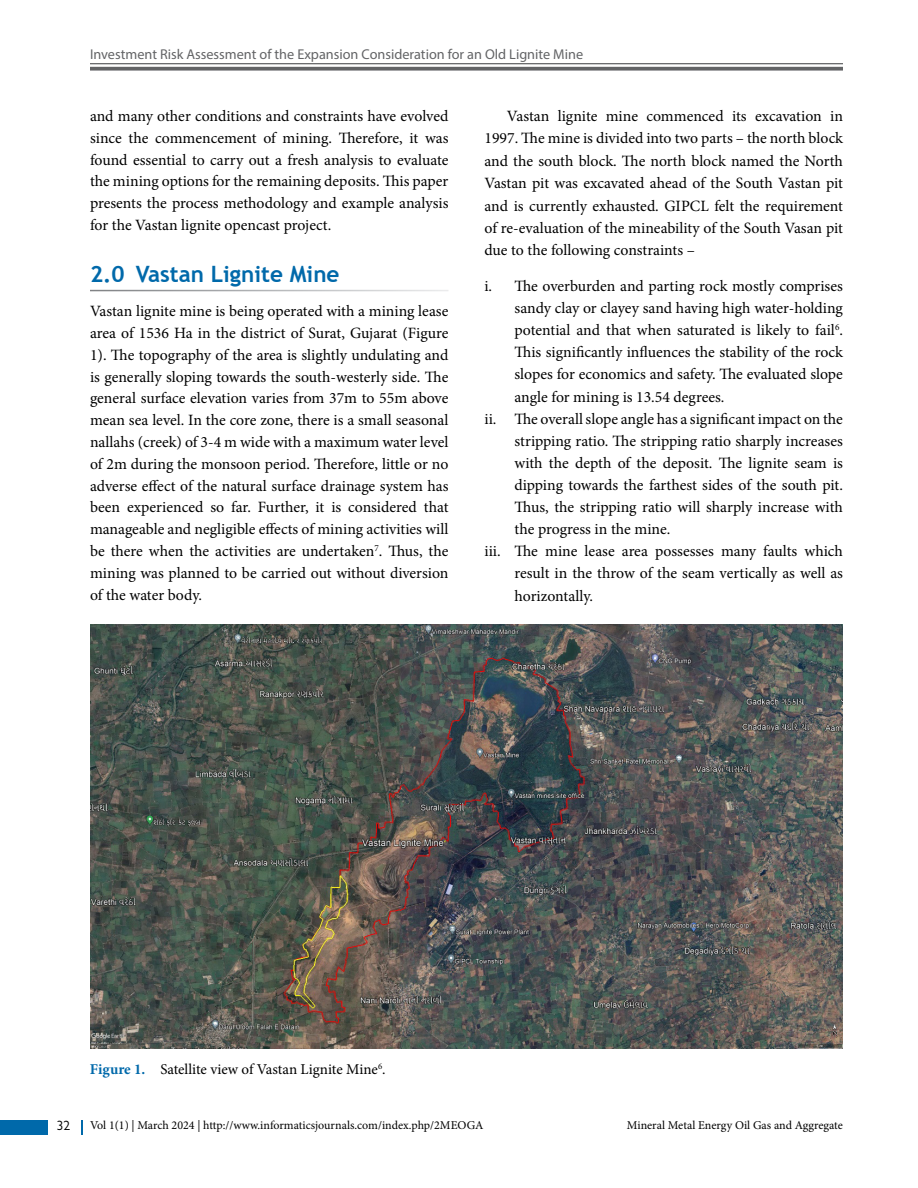
<style>
.page{position:relative;width:918px;height:1188px;background:#fff}
.page>*{position:absolute;margin:0;border:0;box-sizing:border-box;transform-origin:0 0}
.t1{font:700 22.5px "Trebuchet MS";color:#0069aa}
.t2{font:15.75px/21.8px "Minion Pro";color:#000;text-align:justify}
.t3{font:15px "Minion Pro";letter-spacing:-.005em;color:#000}
.t4{font:14.25px "Myriad Pro";color:#636466}
.t5{font:13.5px "Gill Sans";color:#000}
.t6{font:12px "Minion Pro";color:#000}
.t7{font:12px "Minion Pro";color:#000101}
.s1{font-weight:700;color:#0069aa}
</style>
<div class="page">
<hr style="left:90px;top:63px;width:753px;height:1px;background:#636466">
<svg style="left:90px;top:67px;width:753px;height:4px;fill:#636466"></svg>
<div style="left:0;top:1120px;width:47px;height:15px;background:#0069aa"></div>
<svg style="left:81px;top:1120px;width:1px;height:15px"></svg>
<img style="left:90px;top:625px;width:753px;height:423px">
<p class="t4" style="left:90px;top:45px;width:495px">Investment Risk Assessment of the Expansion Consideration for an Old Lignite Mine</p>
<p class="t2" style="left:90px;top:105px;width:360px">and many other conditions and constraints have evolved since the commencement of mining. Therefore, it was found essential to carry out a fresh analysis to evaluate the mining options for the remaining deposits. This paper presents the process methodology and example analysis for the Vastan lignite opencast project.</p>
<h1 class="t1" style="left:90px;top:260px;width:251px">2.0 Vastan Lignite Mine</h1>
<p class="t2" style="left:90px;top:300px;width:360px">Vastan lignite mine is being operated with a mining lease area of 1536 Ha in the district of Surat, Gujarat (Figure 1). The topography of the area is slightly undulating and is generally sloping towards the south-westerly side. The general surface elevation varies from 37m to 55m above mean sea level. In the core zone, there is a small seasonal nallahs (creek) of 3-4 m wide with a maximum water level of 2m during the monsoon period. Therefore, little or no adverse effect of the natural surface drainage system has been experienced so far. Further, it is considered that manageable and negligible effects of mining activities will be there when the activities are undertaken<sup>7</sup>. Thus, the mining was planned to be carried out without diversion of the water body.</p>
<p class="t2" style="left:484px;top:105px;width:360px;line-height:22.4px;text-indent:23px">Vastan lignite mine commenced its excavation in 1997. The mine is divided into two parts – the north block and the south block. The north block named the North Vastan pit was excavated ahead of the South Vastan pit and is currently exhausted. GIPCL felt the requirement of re-evaluation of the mineability of the South Vasan pit due to the following constraints –</p>
<p class="t2" style="left:484px;top:275px;width:360px">i. The overburden and parting rock mostly comprises</p>
<p class="t2" style="left:514px;top:297px;width:330px">sandy clay or clayey sand having high water-holding</p>
<p class="t2" style="left:514px;top:319px;width:330px">potential and that when saturated is likely to fail<sup>6</sup>.</p>
<p class="t2" style="left:515px;top:342px;width:330px">This significantly influences the stability of the rock</p>
<p class="t2" style="left:515px;top:364px;width:330px">slopes for economics and safety. The evaluated slope</p>
<p class="t2" style="left:515px;top:386px;width:212px">angle for mining is 13.54 degrees.</p>
<p class="t2" style="left:484px;top:408px;width:360px">ii. The overall slope angle has a significant impact on the</p>
<p class="t2" style="left:515px;top:430px;width:330px">stripping ratio. The stripping ratio sharply increases</p>
<p class="t2" style="left:515px;top:452px;width:330px">with the depth of the deposit. The lignite seam is</p>
<p class="t2" style="left:515px;top:474px;width:330px">dipping towards the farthest sides of the south pit.</p>
<p class="t2" style="left:515px;top:496px;width:330px">Thus, the stripping ratio will sharply increase with</p>
<p class="t2" style="left:515px;top:518px;width:157px">the progress in the mine.</p>
<p class="t2" style="left:484px;top:541px;width:360px">iii. The mine lease area possesses many faults which</p>
<p class="t2" style="left:515px;top:563px;width:330px">result in the throw of the seam vertically as well as</p>
<p class="t2" style="left:515px;top:585px;width:80px">horizontally.</p>
<p class="t3" style="left:90px;top:1059px;width:297px"><span class="s1">Figure 1.</span> Satellite view of Vastan Lignite Mine<sup>6</sup>.</p>
<p class="t5" style="left:57px;top:1118px;width:15px">32</p>
<p class="t6" style="left:90px;top:1117px;width:395px">Vol 1(1) | March 2024 | http://www.informaticsjournals.com/index.php/2MEOGA</p>
<p class="t7" style="left:627px;top:1117px;width:218px">Mineral Metal Energy Oil Gas and Aggregate</p>
</div>
